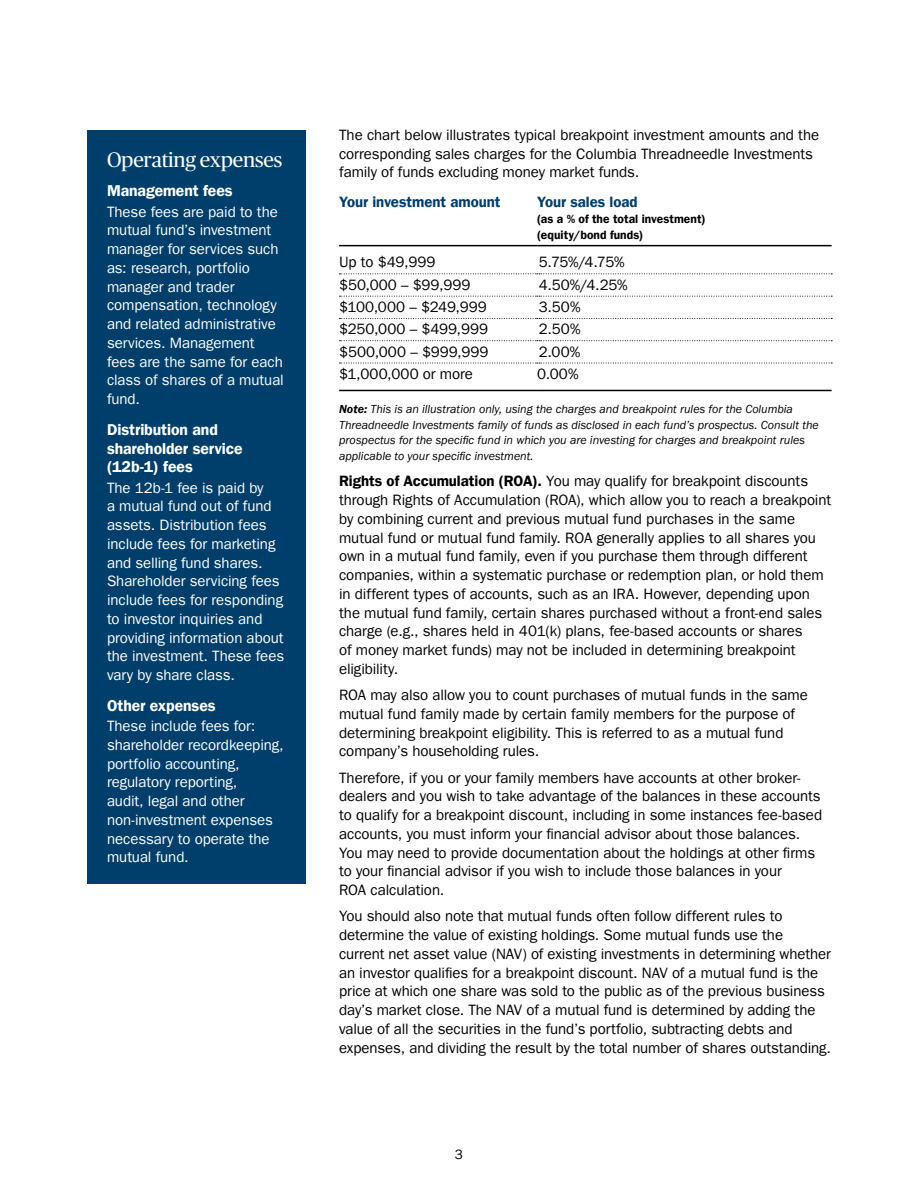
<style>
.page{position:relative;width:918px;height:1188px;background:#fff}
.page>*{position:absolute;margin:0;border:0;box-sizing:border-box;transform-origin:0 0}
.t1{font:21px "Publico Headline Ofc";letter-spacing:-.01em;color:#fff}
.t2{font:700 15.75px/18.8px "ITC Frank Goth For AMPF Dm";letter-spacing:-.005em;color:#fff}
.t3{font:15px/18.8px "ITC Frank Goth For AMPF";letter-spacing:-.005em;color:#000}
.t4{font:15px/18.8px "ITC Frank Goth For AMPF";letter-spacing:-.005em;color:#fff}
.t5{font:700 15px "ITC Frank Goth For AMPF Dm";letter-spacing:-.005em;color:#003d6d}
.t6{font:13.5px "ITC Frank Goth For AMPF";color:#000}
.t7{font:italic 12px/15.8px "ITC Frank Goth For AMPF";color:#000}
.t8{font:700 12px/15.8px "ITC Frank Goth For AMPF Dm";letter-spacing:.005em;color:#000}
.s1{font-family:"ITC Frank Goth For AMPF Dm Bold It";font-style:normal}
.s2{font-family:"ITC Frank Goth For AMPF Dm";font-weight:700}
</style>
<div class="page">
<hr style="left:339px;top:245px;width:198px;height:1px;background:#000">
<hr style="left:537px;top:245px;width:295px;height:1px;background:#000">
<svg style="left:339px;top:273px;width:493px;height:1px"></svg>
<svg style="left:339px;top:296px;width:493px;height:1px"></svg>
<svg style="left:339px;top:318px;width:493px;height:1px"></svg>
<svg style="left:339px;top:340px;width:493px;height:1px"></svg>
<svg style="left:339px;top:363px;width:493px;height:1px"></svg>
<hr style="left:339px;top:390px;width:198px;height:1px;background:#000">
<hr style="left:537px;top:390px;width:295px;height:1px;background:#000">
<div style="left:87px;top:130px;width:219px;height:753px;background:#003f6b"></div>
<h1 class="t1" style="left:107px;top:145px;width:177px">Operating expenses</h1>
<p class="t2" style="left:107px;top:182px;width:127px">Management fees</p>
<p class="t4" style="left:107px;top:202px;width:178px">These fees are paid to the mutual fund’s investment manager for services such as: research, portfolio manager and trader compensation, technology and related administrative services. Management fees are the same for each class of shares of a mutual fund.</p>
<p class="t2" style="left:107px;top:420px;width:137px">Distribution and shareholder service (12b-1) fees</p>
<p class="t4" style="left:107px;top:478px;width:179px">The 12b-1 fee is paid by<br>a mutual fund out of fund assets. Distribution fees include fees for marketing and selling fund shares.<br>Shareholder servicing fees include fees for responding to investor inquiries and providing information about the investment. These fees vary by share class.</p>
<p class="t2" style="left:107px;top:696px;width:110px">Other expenses</p>
<p class="t4" style="left:107px;top:717px;width:178px">These include fees for: shareholder recordkeeping, portfolio accounting, regulatory reporting,<br>audit, legal and other non-investment expenses necessary to operate the mutual fund.</p>
<p class="t3" style="left:339px;top:126px;width:482px">The chart below illustrates typical breakpoint investment amounts and the corresponding sales charges for the Columbia Threadneedle Investments family of funds excluding money market funds.</p>
<p class="t5" style="left:339px;top:193px;width:163px">Your investment amount</p>
<p class="t5" style="left:537px;top:193px;width:102px">Your sales load</p>
<p class="t8" style="left:537px;top:211px;width:170px">(as a % of the total investment) (equity/bond funds)</p>
<p class="t3" style="left:339px;top:253px;width:98px">Up to $49,999</p>
<p class="t3" style="left:539px;top:253px;width:87px">5.75%/4.75%</p>
<p class="t3" style="left:339px;top:275px;width:133px">$50,000 – $99,999</p>
<p class="t3" style="left:539px;top:275px;width:90px">4.50%/4.25%</p>
<p class="t3" style="left:339px;top:298px;width:149px">$100,000 – $249,999</p>
<p class="t3" style="left:539px;top:298px;width:43px">3.50%</p>
<p class="t3" style="left:339px;top:320px;width:150px">$250,000 – $499,999</p>
<p class="t3" style="left:539px;top:320px;width:43px">2.50%</p>
<p class="t3" style="left:339px;top:342px;width:151px">$500,000 – $999,999</p>
<p class="t3" style="left:539px;top:342px;width:43px">2.00%</p>
<p class="t3" style="left:339px;top:365px;width:135px">$1,000,000 or more</p>
<p class="t3" style="left:537px;top:365px;width:43px">0.00%</p>
<p class="t7" style="left:339px;top:401px;width:481px"><span class="s1">Note:</span> This is an illustration only, using the charges and breakpoint rules for the Columbia Threadneedle Investments family of funds as disclosed in each fund’s prospectus. Consult the prospectus for the specific fund in which you are investing for charges and breakpoint rules applicable to your specific investment.</p>
<p class="t3" style="left:339px;top:472px;width:494px"><span class="s2">Rights of Accumulation (ROA).</span> You may qualify for breakpoint discounts through Rights of Accumulation (ROA), which allow you to reach a breakpoint by combining current and previous mutual fund purchases in the same mutual fund or mutual fund family. ROA generally applies to all shares you own in a mutual fund family, even if you purchase them through different companies, within a systematic purchase or redemption plan, or hold them in different types of accounts, such as an IRA. However, depending upon the mutual fund family, certain shares purchased without a front-end sales charge (e.g., shares held in 401(k) plans, fee-based accounts or shares<br>of money market funds) may not be included in determining breakpoint eligibility.</p>
<p class="t3" style="left:339px;top:686px;width:470px">ROA may also allow you to count purchases of mutual funds in the same mutual fund family made by certain family members for the purpose of determining breakpoint eligibility. This is referred to as a mutual fund company’s householding rules.</p>
<p class="t3" style="left:339px;top:768px;width:485px">Therefore, if you or your family members have accounts at other broker&shy;dealers and you wish to take advantage of the balances in these accounts to qualify for a breakpoint discount, including in some instances fee-based accounts, you must inform your financial advisor about those balances.<br>You may need to provide documentation about the holdings at other firms to your financial advisor if you wish to include those balances in your<br>ROA calculation.</p>
<p class="t3" style="left:339px;top:907px;width:493px">You should also note that mutual funds often follow different rules to determine the value of existing holdings. Some mutual funds use the current net asset value (NAV) of existing investments in determining whether an investor qualifies for a breakpoint discount. NAV of a mutual fund is the price at which one share was sold to the public as of the previous business day’s market close. The NAV of a mutual fund is determined by adding the value of all the securities in the fund’s portfolio, subtracting debts and expenses, and dividing the result by the total number of shares outstanding.</p>
<p class="t6" style="left:455px;top:1147px;width:10px">3</p>
</div>
